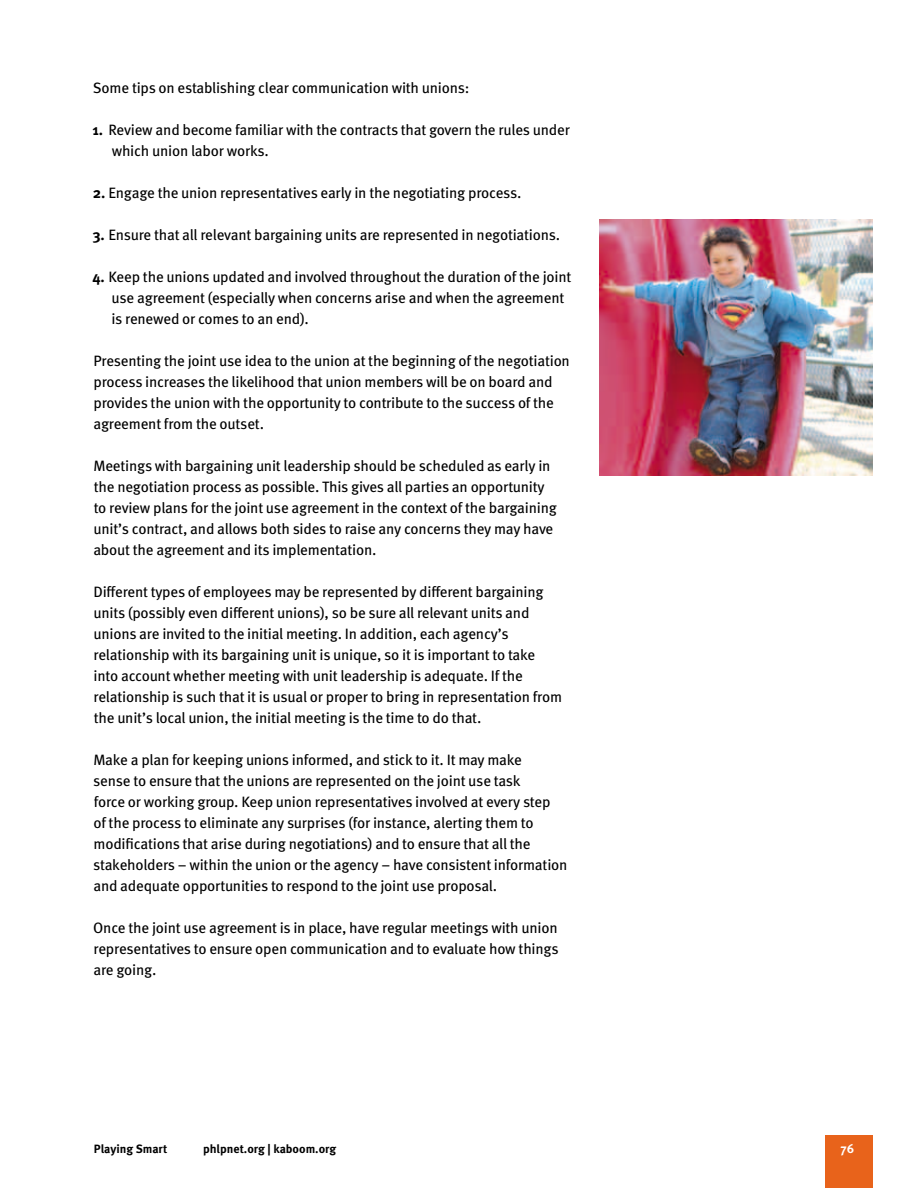
<style>
.page{position:relative;width:918px;height:1188px;background:#fff}
.page>*{position:absolute;margin:0;border:0;box-sizing:border-box;transform-origin:0 0}
.t1{font:15px/21px "Meta OT";letter-spacing:-.015em;color:#000}
.t2{font:700 12.75px "Meta OT";color:#fff}
.t3{font:700 12px "Meta OT";color:#000}
.s1{font-weight:700}
</style>
<div class="page">
<div style="left:825px;top:1135px;width:48px;height:53px;background:#e8631b"></div>
<img style="left:599px;top:219px;width:274px;height:257px">
<p class="t1" style="left:93px;top:77px;width:378px">Some tips on establishing clear communication with unions:</p>
<p class="t1" style="left:112px;top:119px;width:460px;text-indent:-19px"><span class="s1">1.</span> Review and become familiar with the contracts that govern the rules under which union labor works.</p>
<p class="t1" style="left:93px;top:182px;width:430px"><span class="s1">2.</span> Engage the union representatives early in the negotiating process.</p>
<p class="t1" style="left:92px;top:224px;width:469px"><span class="s1">3.</span> Ensure that all relevant bargaining units are represented in negotiations.</p>
<p class="t1" style="left:112px;top:266px;width:461px;text-indent:-19px"><span class="s1">4.</span> Keep the unions updated and involved throughout the duration of the joint use agreement (especially when concerns arise and when the agreement is renewed or comes to an end).</p>
<p class="t1" style="left:93px;top:350px;width:478px">Presenting the joint use idea to the union at the beginning of the negotiation process increases the likelihood that union members will be on board and provides the union with the opportunity to contribute to the success of the agreement from the outset.</p>
<p class="t1" style="left:93px;top:455px;width:465px">Meetings with bargaining unit leadership should be scheduled as early in the negotiation process as possible. This gives all parties an opportunity to review plans for the joint use agreement in the context of the bargaining unit’s contract, and allows both sides to raise any concerns they may have about the agreement and its implementation.</p>
<p class="t1" style="left:93px;top:581px;width:470px">Different types of employees may be represented by different bargaining units (possibly even different unions), so be sure all relevant units and unions are invited to the initial meeting. In addition, each agency’s relationship with its bargaining unit is unique, so it is important to take into account whether meeting with unit leadership is adequate. If the relationship is such that it is usual or proper to bring in representation from the unit’s local union, the initial meeting is the time to do that.</p>
<p class="t1" style="left:93px;top:749px;width:476px">Make a plan for keeping unions informed, and stick to it. It may make<br>sense to ensure that the unions are represented on the joint use task<br>force or working group. Keep union representatives involved at every step<br>of the process to eliminate any surprises (for instance, alerting them to modifications that arise during negotiations) and to ensure that all the stakeholders – within the union or the agency – have consistent information and adequate opportunities to respond to the joint use proposal.</p>
<p class="t1" style="left:93px;top:917px;width:467px;text-align:justify">Once the joint use agreement is in place, have regular meetings with union representatives to ensure open communication and to evaluate how things are going.</p>
<p class="t3" style="left:94px;top:1141px;width:75px">Playing Smart</p>
<p class="t3" style="left:203px;top:1141px;width:134px">phlpnet.org | kaboom.org</p>
<p class="t2" style="left:840px;top:1140px;width:15px">76</p>
</div>
